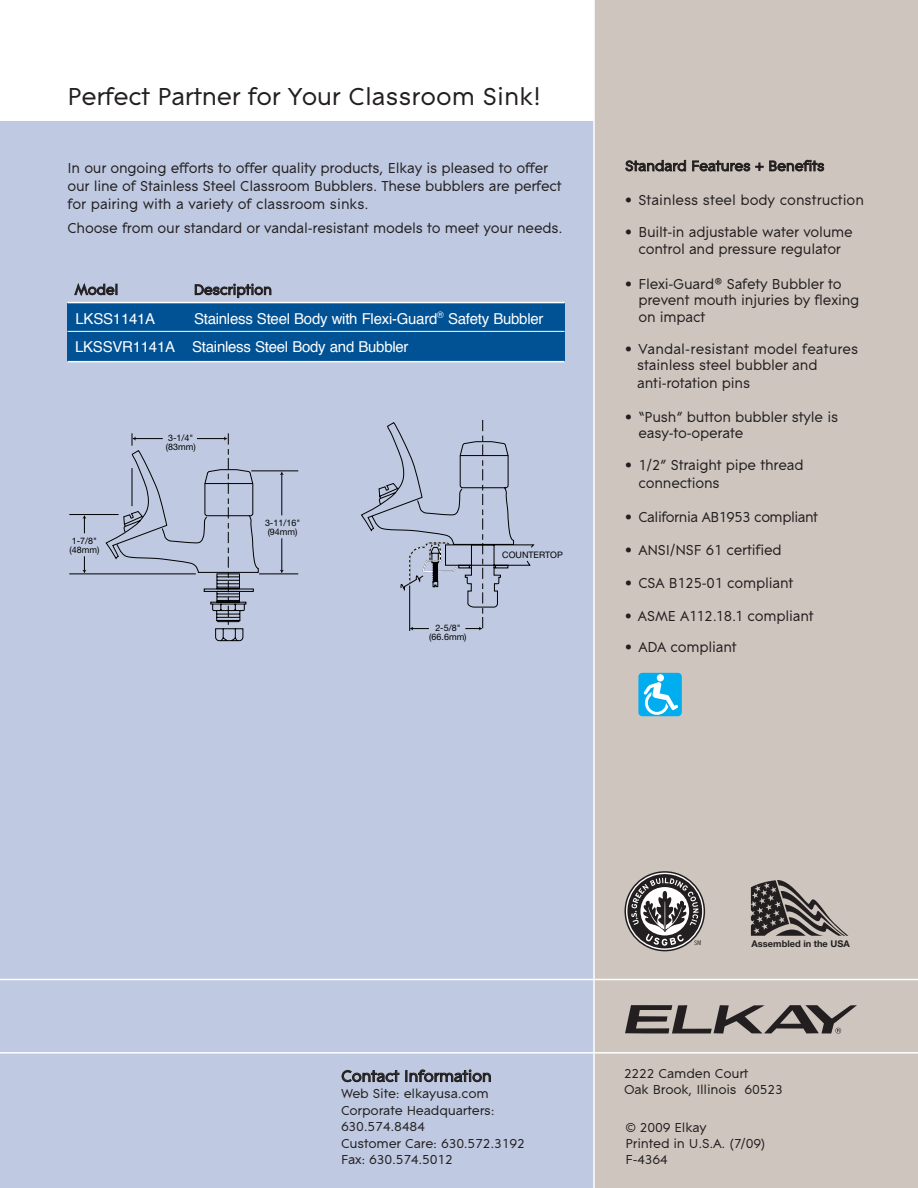
<style>
.page{position:relative;width:918px;height:1188px;background:#fff}
.page>*{position:absolute;margin:0;border:0;box-sizing:border-box;transform-origin:0 0}
.t1{font:25.5px "Contax";letter-spacing:-.015em;color:#231f20}
.t2{font:16.5px "Contax";letter-spacing:-.02em;color:#231f20}
.t3{font:15px/16.5px "Contax";letter-spacing:-.015em;color:#231f20}
.t4{font:15px/18px "Contax";letter-spacing:-.015em;color:#231f20;scale:.96 1}
.t5{font:15px/28.8px "Helvetica";letter-spacing:-.015em;color:#fff}
.t6{font:15px "Contax";letter-spacing:-.035em;color:#231f20}
.t7{font:13.5px/16.5px "Contax";letter-spacing:-.015em;color:#231f20}
.t8{font:700 9.3px "Helvetica Neue";color:#231f20}
.t9{font:9px/9px "Helvetica Neue";color:#000}
</style>
<div class="page">
<div style="left:0;top:122px;width:634px;height:1066px;background:#bfc9e1"></div>
<div style="left:594px;top:0;width:324px;height:1188px;background:#cec6be"></div>
<svg style="left:625px;top:1005px;width:232px;height:29px"></svg>
<hr style="left:0;top:979px;width:918px;height:1px;background:#fff">
<hr style="left:0;top:1052px;width:918px;height:2px;background:#fff">
<hr style="left:593px;top:0;width:2px;height:1188px;background:#fff">
<svg style="left:342px;top:1069px;width:149px;height:13px"></svg>
<svg style="left:625px;top:160px;width:61px;height:12px"></svg>
<svg style="left:692px;top:160px;width:132px;height:12px"></svg>
<div style="left:68px;top:303px;width:497px;height:58px;background:#005295"></div>
<hr style="left:68px;top:302px;width:497px;height:1px;background:#fff">
<svg style="left:74px;top:283px;width:43px;height:13px"></svg>
<svg style="left:195px;top:284px;width:76px;height:14px"></svg>
<hr style="left:68px;top:331px;width:497px;height:1px;background:#fff">
<hr style="left:68px;top:361px;width:497px;height:1px;background:#fff">
<div style="left:638px;top:673px;width:44px;height:43px;background:#00aeef;border-radius:4px"></div>
<svg style="left:644px;top:682px;width:34px;height:33px"></svg>
<div style="left:657px;top:674px;width:7px;height:7px;background:#fff;border-radius:50%"></div>
<svg style="left:82px;top:556px;width:4px;height:17px"></svg>
<svg style="left:82px;top:515px;width:4px;height:18px"></svg>
<svg style="left:106px;top:537px;width:148px;height:104px"></svg>
<hr style="left:69px;top:514px;width:50px;height:1px;background:#000">
<hr style="left:69px;top:573px;width:127px;height:1px;background:#000">
<hr style="left:259px;top:573px;width:39px;height:1px;background:#000">
<svg style="left:116px;top:422px;width:285px;height:151px"></svg>
<svg style="left:401px;top:420px;width:134px;height:211px"></svg>
<svg style="left:751px;top:880px;width:97px;height:56px"></svg>
<svg style="left:624px;top:871px;width:81px;height:80px"></svg>
<h1 class="t1" style="left:68px;top:81px;width:475px">Perfect Partner for Your Classroom Sink!</h1>
<p class="t4" style="left:67px;top:159px;width:516px">In our ongoing efforts to offer quality products, Elkay is pleased to offer our line of Stainless Steel Classroom Bubblers. These bubblers are perfect for pairing with a variety of classroom sinks.</p>
<p class="t4" style="left:67px;top:219px;width:517px">Choose from our standard or vandal-resistant models to meet your needs.</p>
<p class="t3" style="left:75px;top:281px;width:45px">Model</p>
<p class="t3" style="left:194px;top:281px;width:80px">Description</p>
<p class="t5" style="left:76px;top:304px;width:81px">LKSS1141A</p>
<p class="t5" style="left:75px;top:304px;width:470px;text-indent:119px">Stainless Steel Body with Flexi-Guard<sup>®</sup> Safety Bubbler<br>LKSSVR1141A Stainless Steel Body and Bubbler</p>
<p class="t9" style="left:69px;top:536px;width:31px">1-7/8" (48mm)</p>
<p class="t9" style="left:166px;top:433px;width:31px">3-1/4" (83mm)</p>
<p class="t9" style="left:265px;top:518px;width:37px">3-11/16" (94mm)</p>
<p class="t9" style="left:429px;top:623px;width:39px;text-align:center">2-5/8" (66.6mm)</p>
<p class="t9" style="left:502px;top:550px;width:62px">COUNTERTOP</p>
<p class="t3" style="left:625px;top:157px;width:201px">Standard Features + Benefits</p>
<p class="t3" style="left:625px;top:191px;width:241px">• Stainless steel body construction</p>
<p class="t3" style="left:625px;top:224px;width:229px;text-align:center">• Built-in adjustable water volume control and pressure regulator</p>
<p class="t3" style="left:638px;top:275px;width:222px;text-indent:-14px">• Flexi-Guard® Safety Bubbler to prevent mouth injuries by flexing on impact</p>
<p class="t3" style="left:637px;top:340px;width:223px;text-indent:-12px">• Vandal-resistant model features stainless steel bubbler and</p>
<p class="t4" style="left:637px;top:374px;width:119px">anti-rotation pins</p>
<p class="t3" style="left:638px;top:408px;width:201px;text-indent:-14px">• “Push” button bubbler style is easy-to-operate</p>
<p class="t3" style="left:638px;top:456px;width:167px;line-height:18px;text-indent:-14px">• 1/2” Straight pipe thread connections</p>
<p class="t6" style="left:625px;top:507px;width:195px">• California AB1953 compliant</p>
<p class="t3" style="left:625px;top:542px;width:158px">• ANSI/NSF 61 certified</p>
<p class="t3" style="left:625px;top:574px;width:170px">• CSA B125-01 compliant</p>
<p class="t4" style="left:625px;top:606px;width:198px">• ASME A112.18.1 compliant</p>
<p class="t3" style="left:625px;top:638px;width:113px">• ADA compliant</p>
<p class="t2" style="left:341px;top:1066px;width:152px">Contact Information</p>
<p class="t7" style="left:341px;top:1085px;width:185px">Web Site: elkayusa.com<br>Corporate Headquarters:<br>630.574.8484<br>Customer Care: 630.572.3192<br>Fax: 630.574.5012</p>
<p class="t8" style="left:752px;top:938px;width:100px">Assembled in the USA</p>
<p class="t7" style="left:624px;top:1065px;width:160px">2222 Camden Court<br>Oak Brook, Illinois 60523</p>
<p class="t7" style="left:625px;top:1119px;width:142px">© 2009 Elkay<br>Printed in U.S.A. (7/09)<br>F-4364</p>
</div>
